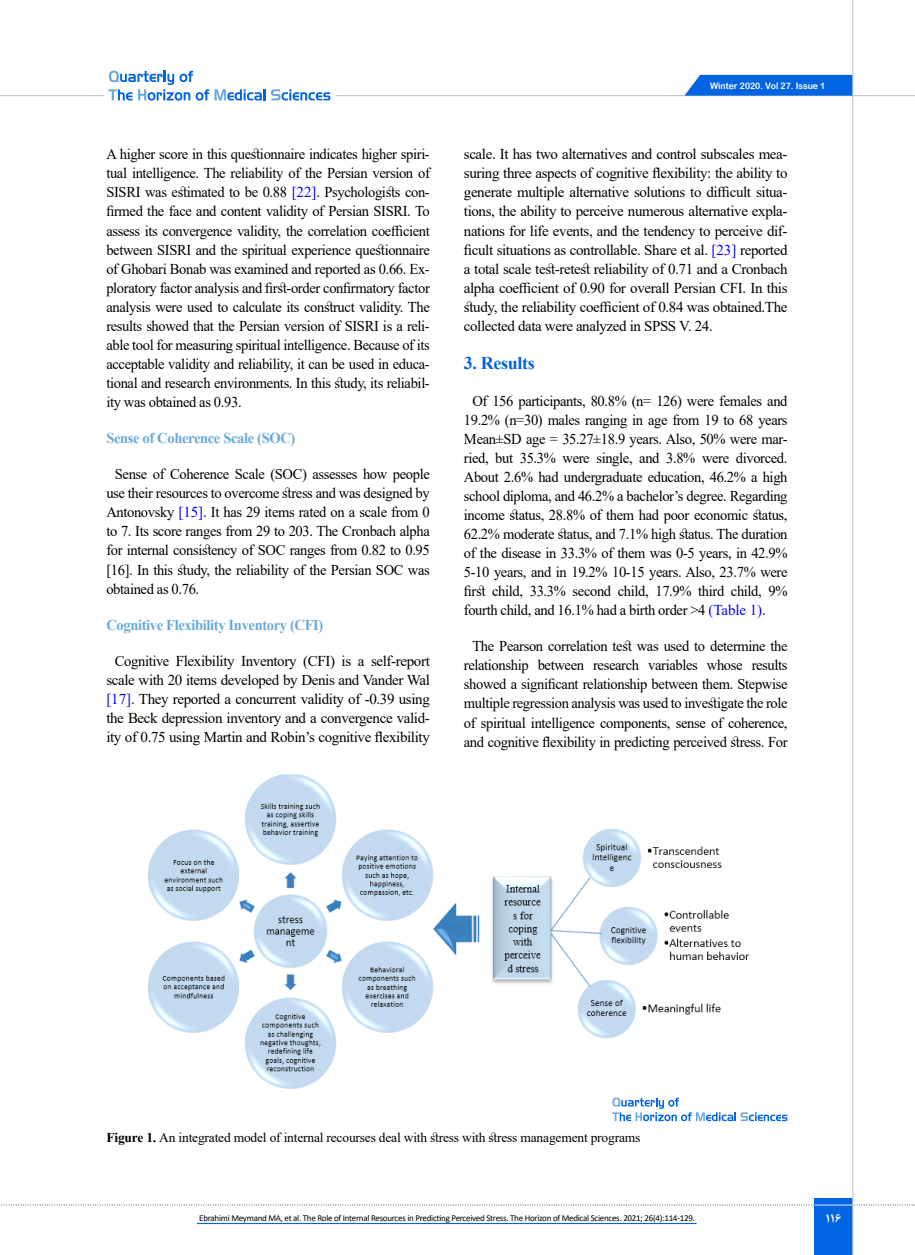
<style>
.page{position:relative;width:915px;height:1255px;background:#fff}
.page>*{position:absolute;margin:0;border:0;box-sizing:border-box;transform-origin:0 0}
.t1{font:700 18px "Times New Roman";letter-spacing:-.02em;color:#0264e1}
.t2{font:15px/19px "Times New Roman";letter-spacing:-.025em;color:#000;text-align:justify}
.t3{font:700 15px "Times New Roman";letter-spacing:-.025em;color:#67a9db}
.t4{font:13.5px "Times New Roman";letter-spacing:-.015em;color:#000}
.t5{font:700 13.5px "B Nazanin";color:#fff}
.t6{font:9px "Calibri";letter-spacing:-.03em;color:#000}
.t7{font:9px "Arial Rounded MT Bold";color:#fff;scale:.96 1}
.s1{color:#00f}
.s2{font-weight:700}
</style>
<div class="page">
<svg style="left:1px;top:1204px;width:914px;height:1px"></svg>
<div style="left:814px;top:1198px;width:39px;height:56px;background:#0264e1"></div>
<hr style="left:851px;top:0;width:2px;height:1254px;background:#c2c4c6">
<hr style="left:814px;top:1204px;width:39px;height:1px;background:#ebebec">
<hr style="left:0;top:95px;width:914px;height:1px;background:#c2c4c6">
<svg style="left:684px;top:75px;width:168px;height:21px;background:#116de2"></svg>
<div style="left:104px;top:67px;width:231px;height:38px;background:#fff"></div>
<svg style="left:108px;top:71px;width:157px;height:30px"></svg>
<svg style="left:271px;top:89px;width:59px;height:11px"></svg>
<img style="left:147px;top:774px;width:603px;height:315px">
<svg style="left:612px;top:1097px;width:175px;height:24px"></svg>
<hr style="left:197px;top:1222px;width:499px;height:1px;background:#0264e1">
<p class="t2" style="left:106px;top:144px;width:325px">A higher score in this questionnaire indicates higher spiri-</p>
<p class="t2" style="left:106px;top:163px;width:325px">tual intelligence. The reliability of the Persian version of</p>
<p class="t2" style="left:106px;top:182px;width:325px">SISRI was estimated to be 0.88 <span class="s1">[22</span> .<span class="s1">]</span> Psychologists con-</p>
<p class="t2" style="left:106px;top:220px;width:325px">assess its convergence validity, the correlation coefficient between SISRI and the spiritual experience questionnaire</p>
<p class="t2" style="left:106px;top:278px;width:325px">ploratory factor analysis and first-order confirmatory factor</p>
<p class="t2" style="left:106px;top:201px;width:325px">firmed the face and content validity of Persian SISRI. To</p>
<p class="t2" style="left:106px;top:258px;width:325px">of Ghobari Bonab was examined and reported as 0.66. Ex-</p>
<p class="t2" style="left:106px;top:297px;width:325px">analysis were used to calculate its construct validity. The</p>
<p class="t2" style="left:106px;top:335px;width:325px">able tool for measuring spiritual intelligence. Because of its</p>
<p class="t2" style="left:106px;top:316px;width:325px">results showed that the Persian version of SISRI ais reli-</p>
<p class="t2" style="left:106px;top:354px;width:325px">acceptable validity and reliability it, can be used in educa-</p>
<p class="t2" style="left:106px;top:373px;width:325px">tional and research environments In. this study, its reliabil-</p>
<p class="t2" style="left:106px;top:392px;width:137px">ity was obtained as 0.93.</p>
<p class="t3" style="left:106px;top:427px;width:190px">Sense of Coherence Scale (SOC(</p>
<p class="t2" style="left:106px;top:464px;width:325px;text-indent:8px">Sense of Coherence Scale (SOC) assesses how people use their resources to overcome stress and was designed by Antonovsky <span class="s1">[15</span> I t.<span class="s1">]</span> has 29 items rated on a scale from 0 to 7. Its score ranges from 29 to 203. The Cronbach alpha for internal consistency of SOC ranges from 0.82 to 0.95 [16 .] In this study, the reliability of the Persian SOC was obtained as 0.76.</p>
<p class="t3" style="left:106px;top:614px;width:218px">Cognitive Flexibility Inventory (CFI(</p>
<p class="t2" style="left:106px;top:650px;width:325px;text-align:center">Cognitive Flexibility Inventory (CFI) is a self-report scale with 20 items developed by Denis and Vander Wal <span class="s1">[17</span> .<span class="s1">]</span> They reported a concurrent validity of -0.39 using</p>
<p class="t2" style="left:106px;top:727px;width:325px">ity of 0.75 using Martin and Robin s’ cognitive flexibility</p>
<p class="t2" style="left:106px;top:708px;width:325px">the Beck depression inventory and a convergence valid-</p>
<p class="t7" style="left:709px;top:80px;width:122px">Winter 2020. Vol 27. Issue 1</p>
<p class="t2" style="left:463px;top:144px;width:325px">scale. It has two alternatives and control subscales mea-</p>
<p class="t2" style="left:463px;top:163px;width:325px">suring three aspects of cognitive flexibility: the ability to</p>
<p class="t2" style="left:463px;top:182px;width:325px">generate multiple alternative solutions to difficult situa-</p>
<p class="t2" style="left:463px;top:201px;width:325px">tions, the ability to perceive numerous alternative expla-</p>
<p class="t2" style="left:463px;top:220px;width:325px">nations for life events, and the tendency to perceive dif-</p>
<p class="t2" style="left:463px;top:239px;width:325px">ficult situations as controllable. Share et al <span class="s1">[</span>. <span class="s1">23]</span> reported</p>
<p class="t2" style="left:463px;top:259px;width:325px">a total scale test-retest reliability of 0.71 and a Cronbach alpha coefficient of 0.90 for overall Persian CFI. In this study, the reliability coefficient of 0.84 was obtained.The collected data were analyzed in SPSS .V 24.</p>
<p class="t1" style="left:463px;top:350px;width:72px">3. Results</p>
<p class="t2" style="left:463px;top:390px;width:325px;text-align:center">Of 156 participants, 80.8% (n= 126) were females and<br>19.2% ( =n 30) males ranging in age from 19 to 68 years</p>
<p class="t2" style="left:463px;top:447px;width:325px">ried, but 35.3% were single, and 3.8% were divorced.</p>
<p class="t2" style="left:463px;top:428px;width:325px">Mean±SD age = 35.27±18.9 years. Also, 50% were mar-</p>
<p class="t2" style="left:463px;top:467px;width:325px">About 2.6% had undergraduate education, 46.2% a high school diploma, and 46.2% a bachelor s’ degree. Regarding income status, 28.8% of them had poor economic status, 62.2% moderate status, and 7.1% high status. The duration of the disease in 33.3% of them was 0-5 years in, 42.9% 5-10 years, and in 19.2% 10-15 years. Also, 23.7% were first child, 33.3% second child, 17.9% third child, 9% fourth child, and 16.1% had a birth order &gt;4 <span class="s1">(Table</span> .<span class="s1">(1</span></p>
<p class="t2" style="left:472px;top:636px;width:316px;text-align:right">The Pearson correlation test was used to determine the results</p>
<p class="t2" style="left:463px;top:655px;width:325px;text-align:left">relationship<br>showed a significant relationship between them. Stepwise multiple regression analysis was used to investigate the role of spiritual intelligence components, sense of coherence, and cognitive flexibility in predicting perceived stress. For</p>
<p class="t2" style="left:537px;top:655px;width:48px">between</p>
<p class="t2" style="left:593px;top:655px;width:47px">research</p>
<p class="t2" style="left:648px;top:655px;width:51px">variables</p>
<p class="t2" style="left:706px;top:655px;width:37px">whose</p>
<p class="t4" style="left:106px;top:1127px;width:535px"><span class="s2">Figure 1.</span> An integrated model of internal recourses deal with stress with stress management programs</p>
<p class="t6" style="left:199px;top:1211px;width:497px">Ebrahimi Meymand MA, et al. The Role of Internal Resources in Predicting Perceived Stress. The Horizon of Medical Sciences. 2021; 26 (4) :114-129.</p>
<p class="t5" style="left:825px;top:1209px;width:17px">116</p>
</div>
